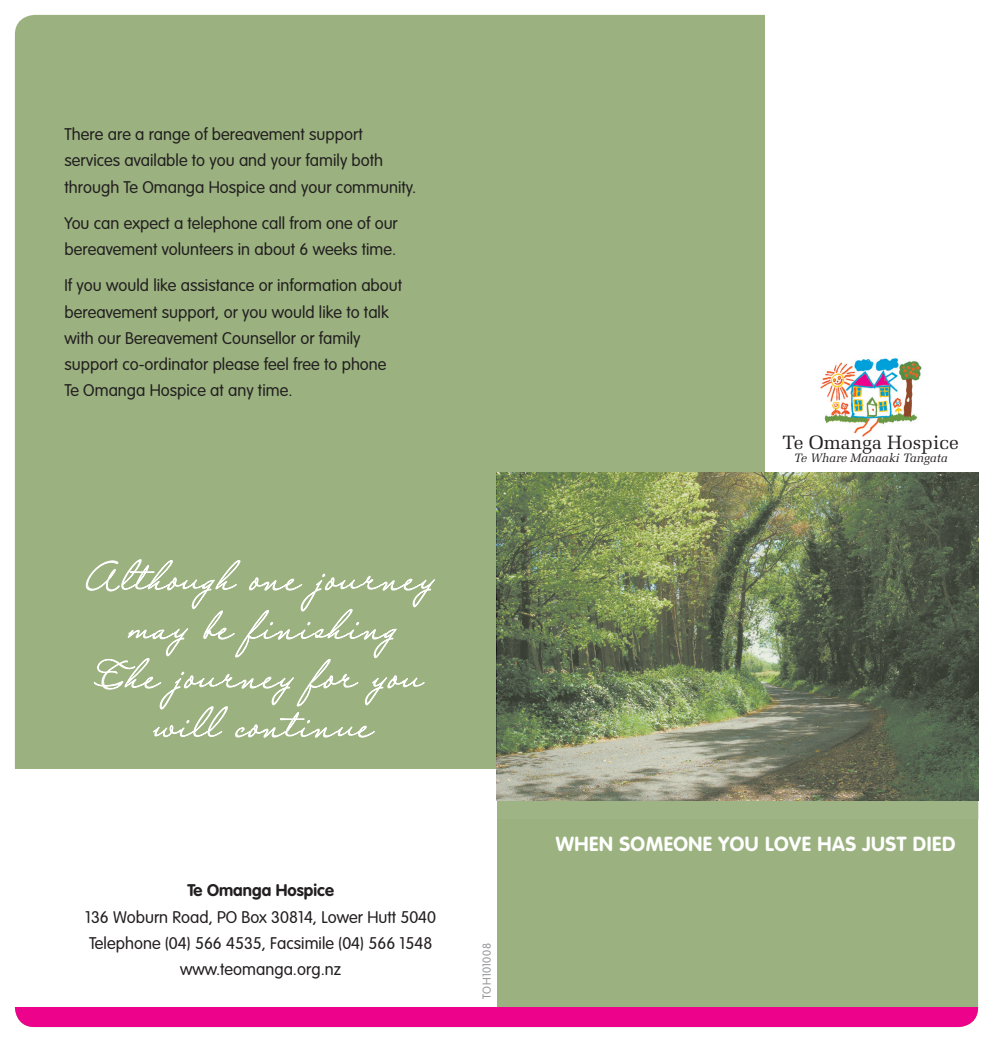
<style>
.page{position:relative;width:993px;height:1042px;background:#fff}
.page>*{position:absolute;margin:0;border:0;box-sizing:border-box;transform-origin:0 0}
.t1{font:700 20.12px "VAG Rounded";letter-spacing:.025em;color:#fff}
.t2{font:19.25px "Melior";color:#231f20}
.t3{font:300 16.62px/26.2px "VAG Rounded";color:#231f20}
.t4{font:700 16.62px "VAG Rounded";color:#231f20}
.t5{font:italic 12.08px "Melior";color:#231f20}
.t6{font:300 11.38px "VAG Rounded";letter-spacing:.03em;color:#939598}
</style>
<div class="page">
<div style="left:15px;top:15px;width:962px;height:1012px;background:#9bb280;border-radius:20px"></div>
<div style="left:15px;top:769px;width:481px;height:239px;background:#fff"></div>
<div style="left:15px;top:1007px;width:962px;height:20px;background:#ed028c"></div>
<div style="left:764px;top:12px;width:221px;height:471px;background:#fff"></div>
<img style="left:820px;top:358px;width:102px;height:79px">
<img style="left:497px;top:472px;width:480px;height:329px">
<svg style="left:85px;top:559px;width:350px;height:179px"></svg>
<p class="t3" style="left:64px;top:121px;width:353px">There are a range of bereavement support services available to you and your family both through Te Omanga Hospice and your community.</p>
<p class="t3" style="left:64px;top:210px;width:335px">You can expect a telephone call from one of our bereavement volunteers in about 6 weeks time.</p>
<p class="t3" style="left:64px;top:272px;width:339px">If you would like assistance or information about bereavement support, or you would like to talk with our Bereavement Counsellor or family support co-ordinator please feel free to phone Te Omanga Hospice at any time.</p>
<p class="t2" style="left:782px;top:430px;width:178px">Te Omanga Hospice</p>
<p class="t5" style="left:793px;top:451px;width:155px">Te Whare Manaaki Tangata</p>
<p class="t4" style="left:187px;top:881px;width:148px">Te Omanga Hospice</p>
<p class="t3" style="left:85px;top:903px;width:352px;text-align:center">136 Woburn Road, PO Box 30814, Lower Hutt 5040<br>Telephone (04) 566 4535, Facsimile (04) 566 1548 www.teomanga.org.nz</p>
<p class="t6" style="left:480px;top:999px;width:57px;rotate:-90deg">TOH101008</p>
<p class="t1" style="left:555px;top:832px;width:401px">WHEN SOMEONE YOU LOVE HAS JUST DIED</p>
</div>
